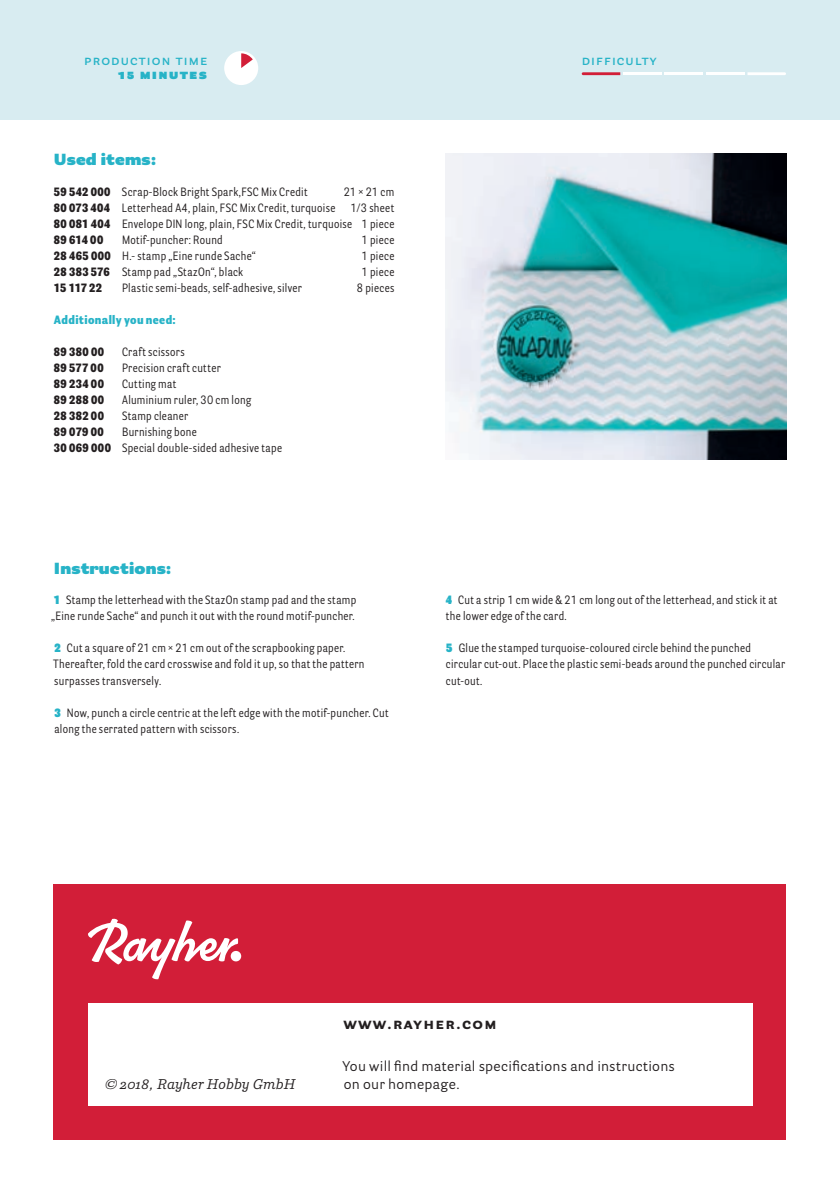
<style>
.page{position:relative;width:840px;height:1191px;background:#fff}
.page>*{position:absolute;margin:0;border:0;box-sizing:border-box;transform-origin:0 0}
.t1{font:900 16px "Parry Grotesque Pro";letter-spacing:.01em;color:#27b3c7}
.t2{font:700 16px "Parry Grotesque Pro";letter-spacing:.08em;color:#231f20}
.t3{font:14px/18px "Parry Grotesque Pro";letter-spacing:.02em;color:#231f20}
.t4{font:600 14px "Parry Grotesque Pro";letter-spacing:.08em;color:#27b3c7}
.t5{font:italic 14px "Parry Pro";letter-spacing:.01em;color:#231f20}
.t6{font:900 14px "Parry Grotesque Pro";letter-spacing:.08em;color:#27b3c7}
.t7{font:12px/16px "Parry Grot Con Pro";letter-spacing:.03em;color:#231f20}
.t8{font:900 12px "Parry Grot Con Pro";letter-spacing:.03em;color:#231f20}
.t9{font:900 12px "Parry Grot Con Pro";letter-spacing:.03em;color:#27b3c7}
.s1{font-weight:900}
.s2{font-weight:900;color:#27b3c7}
</style>
<div class="page">
<div style="left:54px;top:884px;width:731px;height:256px;background:#d21e38"></div>
<div style="left:88px;top:1003px;width:663px;height:103px;background:#fff"></div>
<div style="left:0;top:0;width:839px;height:119px;background:#d8ecf1"></div>
<svg style="left:88px;top:918px;width:150px;height:61px"></svg>
<div style="left:230px;top:951px;width:11px;height:10px;background:#fff;border-radius:50%"></div>
<div style="left:224px;top:51px;width:34px;height:34px;background:#fff;border-radius:50%"></div>
<img style="left:445px;top:153px;width:340px;height:306px">
<svg style="left:241px;top:53px;width:12px;height:15px"></svg>
<svg style="left:581px;top:72px;width:39px;height:3px"></svg>
<hr style="left:622px;top:72px;width:39px;height:3px;background:#fff">
<hr style="left:664px;top:72px;width:38px;height:3px;background:#fff">
<hr style="left:705px;top:72px;width:39px;height:3px;background:#fff">
<svg style="left:747px;top:72px;width:38px;height:3px"></svg>
<p class="t4" style="left:84px;top:50px;width:125px">production time</p>
<p class="t4" style="left:581px;top:50px;width:76px">difficulty</p>
<p class="t6" style="left:118px;top:63px;width:91px">15 minutes</p>
<h1 class="t1" style="left:54px;top:148px;width:104px">Used items:</h1>
<p class="t7" style="left:54px;top:184px;width:255px"><span class="s1">59 542 000</span> Scrap-Block Bright Spark,FSC Mix Credit</p>
<p class="t7" style="left:343px;top:184px;width:52px">21 × 21 cm</p>
<p class="t7" style="left:54px;top:200px;width:283px"><span class="s1">80 073 404</span> Letterhead A4, plain, FSC Mix Credit, turquoise</p>
<p class="t7" style="left:54px;top:200px;width:342px;text-align:justify;text-indent:296px">1/3 sheet <span class="s1">80 081 404</span> Envelope DIN long, plain, FSC Mix Credit, turquoise 1 piece <span class="s1">89 614 00</span></p>
<p class="t7" style="left:122px;top:232px;width:102px">Motif-puncher: Round</p>
<p class="t7" style="left:361px;top:232px;width:34px">1 piece</p>
<p class="t7" style="left:54px;top:248px;width:203px"><span class="s1">28 465 000</span> H.- stamp „Eine runde Sache“</p>
<p class="t7" style="left:361px;top:248px;width:34px">1 piece</p>
<p class="t7" style="left:54px;top:264px;width:191px"><span class="s1">28 383 576</span> Stamp pad „StazOn“, black</p>
<p class="t7" style="left:361px;top:264px;width:34px">1 piece</p>
<p class="t8" style="left:54px;top:279px;width:50px">15 117 22</p>
<p class="t7" style="left:122px;top:280px;width:181px">Plastic semi-beads, self-adhesive, silver</p>
<p class="t7" style="left:356px;top:280px;width:39px">8 pieces</p>
<p class="t9" style="left:54px;top:311px;width:123px">Additionally you need:</p>
<p class="t8" style="left:54px;top:343px;width:52px">89 380 00</p>
<p class="t7" style="left:122px;top:344px;width:64px">Craft scissors</p>
<p class="t8" style="left:54px;top:359px;width:51px">89 577 00</p>
<p class="t7" style="left:122px;top:360px;width:100px">Precision craft cutter</p>
<p class="t8" style="left:54px;top:375px;width:51px">89 234 00</p>
<p class="t7" style="left:122px;top:376px;width:56px">Cutting mat</p>
<p class="t8" style="left:54px;top:391px;width:52px">89 288 00</p>
<p class="t7" style="left:122px;top:392px;width:131px">Aluminium ruler, 30 cm long</p>
<p class="t8" style="left:54px;top:407px;width:51px">28 382 00</p>
<p class="t7" style="left:122px;top:408px;width:68px">Stamp cleaner</p>
<p class="t8" style="left:54px;top:423px;width:51px">89 079 00</p>
<p class="t7" style="left:54px;top:424px;width:229px;text-indent:68px">Burnishing bone<br><span class="s1">30 069 000</span> Special double-sided adhesive tape</p>
<h1 class="t1" style="left:54px;top:556px;width:119px">Instructions:</h1>
<p class="t7" style="left:51px;top:592px;width:306px"><span class="s2">1</span> Stamp the letterhead with the StazOn stamp pad and the stamp „Eine runde Sache“ and punch it out with the round motif-puncher.</p>
<p class="t7" style="left:53px;top:640px;width:313px"><span class="s2">2</span> Cut a square of 21 cm × 21 cm out of the scrapbooking paper.<br>Thereafter, fold the card crosswise and fold it up, so that the pattern surpasses transversely.</p>
<p class="t7" style="left:54px;top:704px;width:335px"><span class="s2">3</span> Now, punch a circle centric at the left edge with the motif-puncher. Cut along the serrated pattern with scissors.</p>
<p class="t7" style="left:445px;top:592px;width:333px"><span class="s2">4</span> Cut a strip 1 cm wide &amp; 21 cm long out of the letterhead, and stick it at the lower edge of the card.</p>
<p class="t7" style="left:445px;top:640px;width:340px"><span class="s2">5</span> Glue the stamped turquoise-coloured circle behind the punched circular cut-out. Place the plastic semi-beads around the punched circular cut-out.</p>
<p class="t5" style="left:105px;top:1074px;width:192px">© 2018, Rayher Hobby GmbH</p>
<h1 class="t2" style="left:343px;top:1012px;width:155px">www.rayher.com</h1>
<p class="t3" style="left:342px;top:1056px;width:334px">You will find material specifications and instructions on our homepage.</p>
</div>
